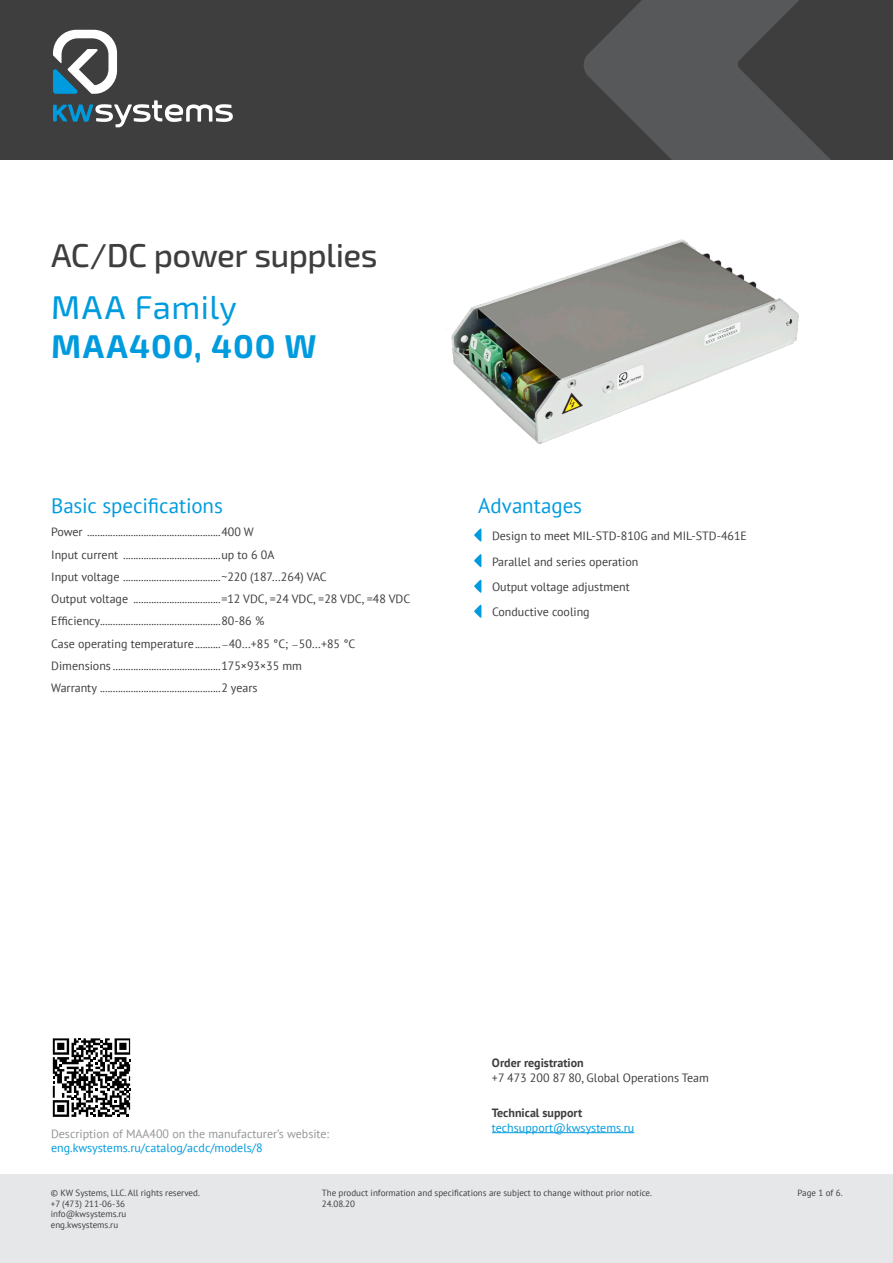
<style>
.page{position:relative;width:893px;height:1263px;background:#fff}
.page>*{position:absolute;margin:0;border:0;box-sizing:border-box;transform-origin:0 0}
.t1{font:500 33px "Exo 2.0";letter-spacing:-.02em;color:#3e3e3f}
.t2{font:700 33px "Exo 2.0";letter-spacing:.03em;color:#009bde}
.t3{font:33px "Exo 2.0";letter-spacing:.015em;color:#009bde}
.t4{font:21px "PT Sans";letter-spacing:-.005em;color:#009bde}
.текст{font:12px/14.4px "PT Sans";color:#3e3e3f}
.t5{font:12px/14.4px "PT Sans";color:#939598}
.t6{font:12px "PT Sans";color:#009bde}
.t7{font:700 12px "PT Sans";color:#3e3e3f}
.t8{font:9px/10.8px "PT Sans";color:#3e3e3f}
.s1{font-weight:500}
.s2{font-size:9px}
.s3{color:#009bde}
.s4{font-weight:700}
</style>
<div class="page">
<div style="left:0;top:1175px;width:893px;height:88px;background:#e6e7e9"></div>
<div style="left:0;top:0;width:893px;height:159px;background:#3e3e3f"></div>
<svg style="left:584px;top:0;width:246px;height:159px;fill:#57585a"></svg>
<svg style="left:53px;top:30px;width:64px;height:64px"></svg>
<svg style="left:53px;top:100px;width:180px;height:27px"></svg>
<svg style="left:53px;top:1038px;width:77px;height:79px"></svg>
<hr style="left:492px;top:1132px;width:142px;height:1px;background:#009bde">
<img style="left:451px;top:239px;width:348px;height:205px">
<svg style="left:474px;top:528px;width:7px;height:13px"></svg>
<svg style="left:474px;top:554px;width:7px;height:13px"></svg>
<svg style="left:474px;top:580px;width:7px;height:13px"></svg>
<svg style="left:474px;top:605px;width:7px;height:13px"></svg>
<p class="t1" style="left:51px;top:235px;width:328px">AC/DC power supplies</p>
<p class="t3" style="left:51px;top:288px;width:187px"><span class="s1">МАА</span> Family</p>
<p class="t2" style="left:51px;top:327px;width:267px">МАА400, 400 W</p>
<p class="t4" style="left:51px;top:492px;width:173px">Basic specifications</p>
<p class="t4" style="left:478px;top:492px;width:105px">Advantages</p>
<p class="текст" style="left:51px;top:525px;width:204px">Power ....................................................400 W</p>
<p class="текст" style="left:51px;top:547px;width:225px">Input current ......................................up to 6 0A</p>
<p class="текст" style="left:51px;top:569px;width:277px">Input voltage ......................................~220 (187…264) VAC</p>
<p class="текст" style="left:51px;top:591px;width:360px">Output voltage ..................................=12 VDC, =24 VDC, =28 VDC, =48 VDC</p>
<p class="текст" style="left:51px;top:614px;width:215px">Efficiency...............................................80-86 %</p>
<p class="текст" style="left:51px;top:636px;width:306px">Case operating temperature..........<span class="s2">—</span>40…+85 °C; <span class="s2">—</span>50…+85 °C</p>
<p class="текст" style="left:51px;top:658px;width:252px">Dimensions ..........................................175×93×35 mm</p>
<p class="текст" style="left:51px;top:680px;width:208px">Warranty ...............................................2 years</p>
<p class="текст" style="left:492px;top:528px;width:257px">Design to meet MIL-STD-810G and MIL-STD-461E</p>
<p class="текст" style="left:492px;top:554px;width:148px">Parallel and series operation</p>
<p class="текст" style="left:492px;top:579px;width:139px">Output voltage adjustment</p>
<p class="текст" style="left:492px;top:604px;width:99px">Conductive cooling</p>
<p class="t5" style="left:51px;top:1126px;width:280px">Description of МАА400 on the manufacturer’s website: <span class="s3">eng.kwsystems.ru/catalog/acdc/models/8</span></p>
<p class="текст" style="left:492px;top:1056px;width:218px"><span class="s4">Order registration<br></span>+7 473 200 87 80, Global Operations Team</p>
<p class="t7" style="left:492px;top:1105px;width:92px">Technical support</p>
<p class="t6" style="left:492px;top:1120px;width:144px">techsupport@kwsystems.ru</p>
<p class="t8" style="left:51px;top:1187px;width:151px">© KW Systems, LLC. All rights reserved. +7 (473) 211-06-36 info@kwsystems.ru<br>eng.kwsystems.ru</p>
<p class="t8" style="left:322px;top:1187px;width:332px">The product information and specifications are subject to change without prior notice.<br>24.08.20</p>
<p class="t8" style="left:797px;top:1187px;width:47px">Page 1 of 6.</p>
</div>
